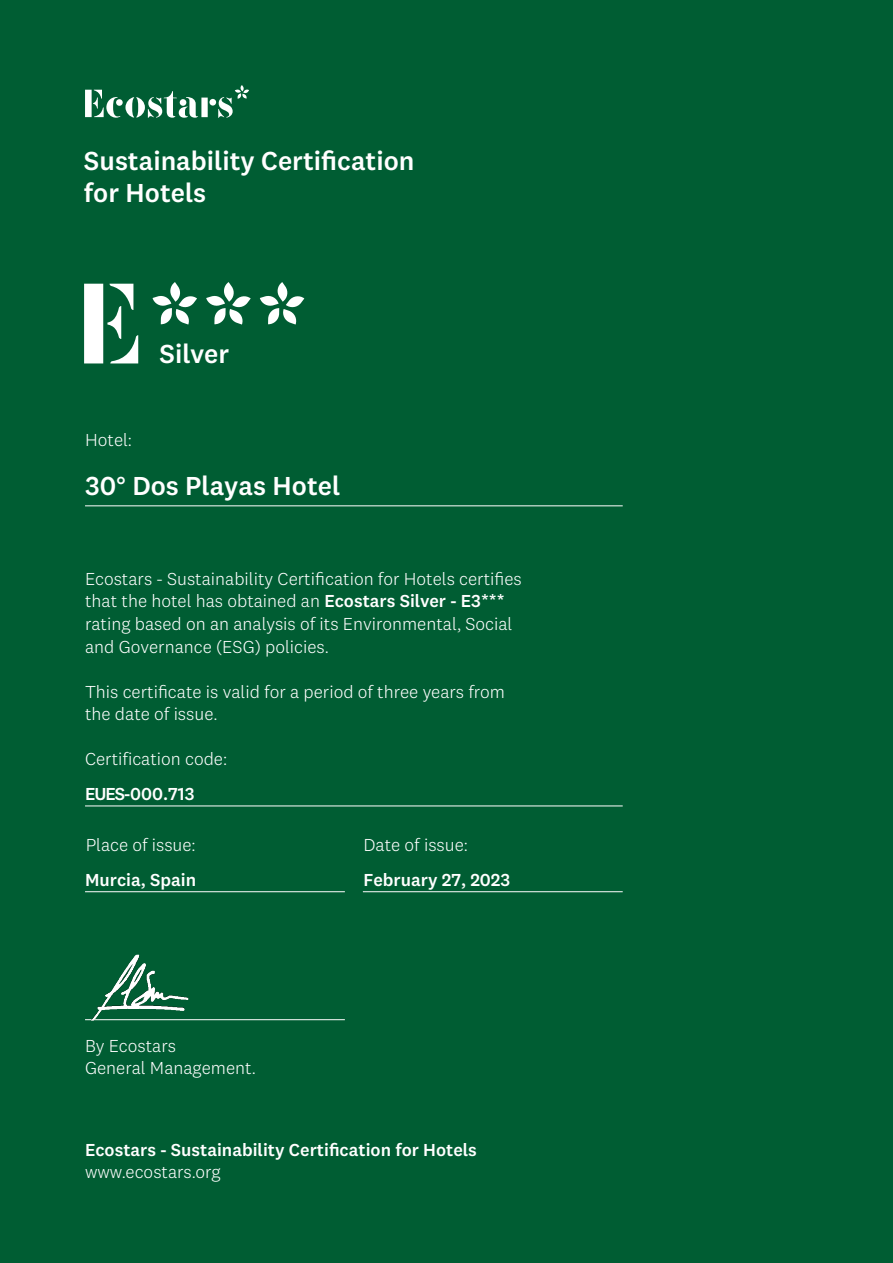
<style>
.page{position:relative;width:893px;height:1263px;background:#005d33}
.page>*{position:absolute;margin:0;border:0;box-sizing:border-box;transform-origin:0 0}
.t1{font:500 27px/32.4px "National 2";color:#fff}
.t2{font:300 18px/22.5px "National 2";color:#fff}
.t3{font:500 18px/35px "National 2";color:#fff}
.s1{font-weight:500}
.s2{font-weight:300}
</style>
<div class="page">
<svg style="left:85px;top:85px;width:164px;height:33px"></svg>
<hr style="left:85px;top:506px;width:538px;height:1px;background:#fff">
<hr style="left:85px;top:806px;width:538px;height:1px;background:#fff">
<svg style="left:153px;top:282px;width:44px;height:43px"></svg>
<svg style="left:206px;top:282px;width:45px;height:43px"></svg>
<svg style="left:260px;top:282px;width:44px;height:43px"></svg>
<svg style="left:84px;top:284px;width:54px;height:79px"></svg>
<hr style="left:85px;top:1019px;width:260px;height:1px;background:#fff">
<hr style="left:85px;top:891px;width:260px;height:1px;background:#fff">
<hr style="left:363px;top:891px;width:260px;height:1px;background:#fff">
<img style="left:90px;top:955px;width:49px;height:65px">
<p class="t1" style="left:84px;top:144px;width:332px">Sustainability Certification for Hotels</p>
<p class="t1" style="left:160px;top:338px;width:71px">Silver</p>
<p class="t2" style="left:85px;top:428px;width:49px">Hotel:</p>
<p class="t1" style="left:85px;top:469px;width:257px">30° Dos Playas Hotel</p>
<p class="t2" style="left:85px;top:568px;width:438px">Ecostars - Sustainability Certification for Hotels certifies that the hotel has obtained an <span class="s1">Ecostars Silver - E3*** </span>rating based on an analysis of its Environmental, Social and Governance (ESG) policies.</p>
<p class="t2" style="left:85px;top:680px;width:421px">This certificate is valid for a period of three years from the date of issue.</p>
<p class="t2" style="left:85px;top:742px;width:144px;line-height:34.8px">Certification code:<br><span class="s1">EUES-000.713</span></p>
<p class="t2" style="left:85px;top:827px;width:113px;line-height:35px">Place of issue:<br><span class="s1">Murcia, Spain</span></p>
<p class="t3" style="left:363px;top:827px;width:148px"><span class="s2">Date of issue:<br></span>February 27, 2023</p>
<p class="t2" style="left:85px;top:1035px;width:92px">By Ecostars</p>
<p class="t2" style="left:85px;top:1056px;width:172px">General Management.</p>
<p class="t3" style="left:85px;top:1132px;width:393px">Ecostars - Sustainability Certification for Hotels</p>
<p class="t2" style="left:85px;top:1160px;width:137px">www.ecostars.org</p>
</div>
